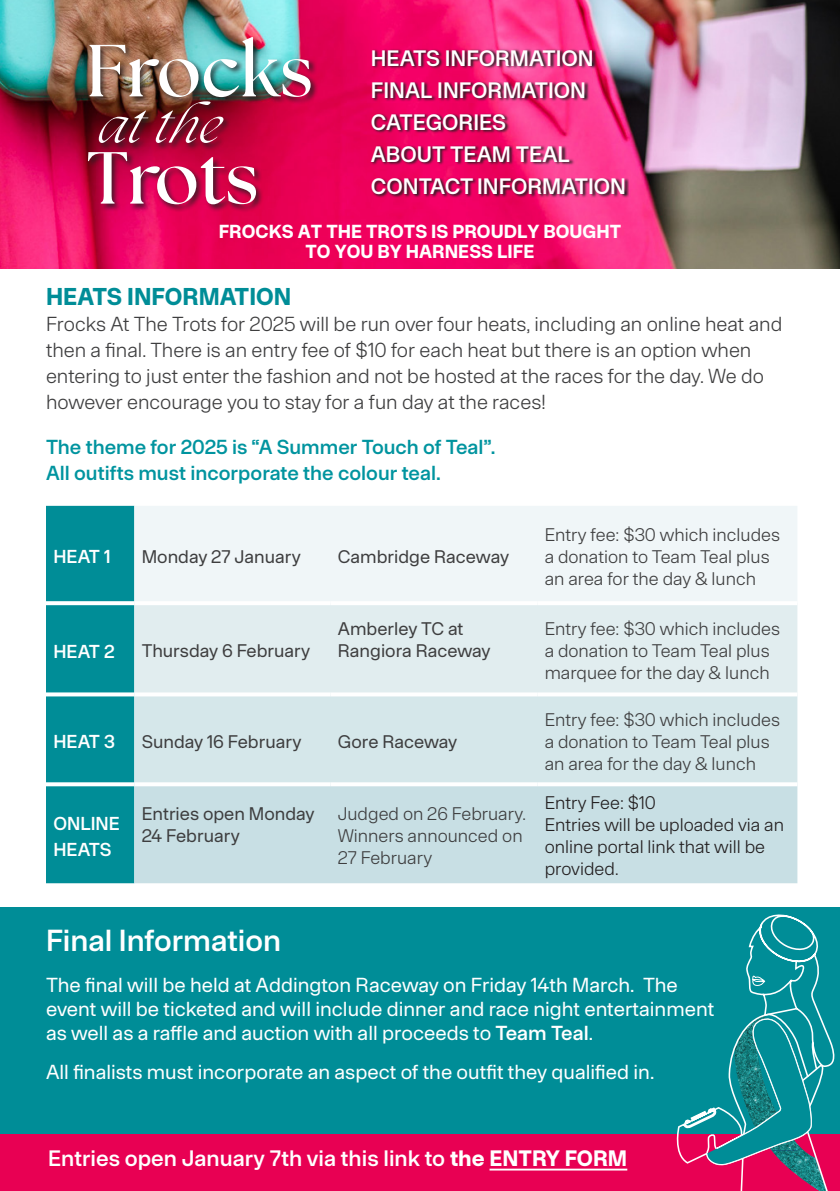
<style>
.page{position:relative;width:840px;height:1191px;background:#fff}
.page>*{position:absolute;margin:0;border:0;box-sizing:border-box;transform-origin:0 0}
.t1{font:700 73.6px "The Seasons";color:#fff}
.t2{font:italic 300 51.2px "The Seasons";color:#fff}
.t3{font:500 30px "Onsite Standard";color:#fff}
.t4{font:700 24px "Onsite Standard";color:#008d97}
.t5{font:500 22px/32px "Onsite Standard";color:#fff}
.t6{font:300 20px/26px "Onsite Standard";color:#3e3e3f}
.t7{font:20px/24px "Onsite Standard";color:#fff}
.t8{font:500 20px/26px "Onsite Standard";color:#00949f}
.t9{font:700 18.6px/20.2px "Onsite Standard";color:#fff;text-align:center}
.t10{font:500 18.4px/25.8px "Onsite Standard";color:#fff}
.t11{font:300 18px/22px "Onsite Standard";color:#3e3e3f}
.t12{font:18px/22px "Onsite Standard";color:#3e3e3f}
.t13{font:300 18px/22px "Onsite Standard";color:#231f20}
.s1{font-weight:500}
.s2{font-weight:700}
</style>
<div class="page">
<img style="left:0;top:0;width:839px;height:268px">
<div style="left:0;top:907px;width:839px;height:274px;background:#008d97"></div>
<svg style="left:370px;top:49px;width:259px;height:149px;background:#cc1f67"></svg>
<div style="left:87px;top:36px;width:231px;height:176px;background:#231f20;opacity:.75"></div>
<div style="left:0;top:1134px;width:839px;height:57px;background:#e80053"></div>
<div style="left:46px;top:506px;width:88px;height:377px;background:#008d97"></div>
<div style="left:134px;top:506px;width:663px;height:95px;background:#f0f6f8"></div>
<div style="left:134px;top:605px;width:663px;height:87px;background:#e1edef"></div>
<div style="left:134px;top:696px;width:663px;height:86px;background:#d5e7ea"></div>
<div style="left:134px;top:786px;width:663px;height:97px;background:#c8dfe4"></div>
<svg style="left:46px;top:601px;width:88px;height:4px"></svg>
<svg style="left:46px;top:692px;width:88px;height:4px"></svg>
<svg style="left:134px;top:692px;width:196px;height:4px"></svg>
<svg style="left:330px;top:692px;width:207px;height:4px"></svg>
<svg style="left:537px;top:692px;width:260px;height:1px"></svg>
<svg style="left:46px;top:782px;width:88px;height:4px"></svg>
<svg style="left:134px;top:782px;width:196px;height:4px"></svg>
<svg style="left:330px;top:782px;width:207px;height:4px"></svg>
<svg style="left:537px;top:782px;width:260px;height:4px"></svg>
<svg style="left:676px;top:914px;width:143px;height:245px"></svg>
<svg style="left:682px;top:1012px;width:153px;height:179px"></svg>
<hr style="left:489px;top:1168px;width:138px;height:2px;background:#fff">
<h1 class="t1" style="left:86px;top:21px;width:228px">Frocks</h1>
<h2 class="t2" style="left:99px;top:88px;width:124px">at the</h2>
<h1 class="t1" style="left:87px;top:128px;width:173px">Trots</h1>
<p class="t5" style="left:370px;top:42px;width:256px">HEATS INFORMATION<br>FINAL INFORMATION<br>CATEGORIES<br>ABOUT TEAM TEAL<br>CONTACT INFORMATION</p>
<p class="t9" style="left:219px;top:221px;width:404px">FROCKS AT THE TROTS IS PROUDLY BOUGHT<br>TO YOU BY HARNESS LIFE</p>
<p class="t4" style="left:46px;top:282px;width:247px">HEATS INFORMATION</p>
<p class="t6" style="left:46px;top:311px;width:737px">Frocks At The Trots for 2025 will be run over four heats, including an online heat and then a final. There is an entry fee of $10 for each heat but there is an option when entering to just enter the fashion and not be hosted at the races for the day. We do however encourage you to stay for a fun day at the races!</p>
<p class="t8" style="left:46px;top:434px;width:450px">The theme for 2025 is “A Summer Touch of Teal”.<br>All outifts must incorporate the colour teal.</p>
<p class="t10" style="left:53px;top:544px;width:59px">HEAT 1</p>
<p class="t12" style="left:142px;top:546px;width:160px">Monday 27 January</p>
<p class="t12" style="left:337px;top:546px;width:172px">Cambridge Raceway</p>
<p class="t11" style="left:544px;top:524px;width:237px">Entry fee: $30 which includes a donation to Team Teal plus an area for the day &amp; lunch</p>
<p class="t10" style="left:53px;top:638px;width:63px">HEAT 2</p>
<p class="t12" style="left:142px;top:640px;width:170px">Thursday 6 February</p>
<p class="t12" style="left:337px;top:618px;width:154px">Amberley TC at<br>Rangiora Raceway</p>
<p class="t11" style="left:544px;top:618px;width:237px">Entry fee: $30 which includes a donation to Team Teal plus marquee for the day &amp; lunch</p>
<p class="t10" style="left:53px;top:729px;width:63px">HEAT 3</p>
<p class="t12" style="left:142px;top:731px;width:161px">Sunday 16 February</p>
<p class="t12" style="left:337px;top:731px;width:121px">Gore Raceway</p>
<p class="t10" style="left:53px;top:810px;width:68px">ONLINE<br>HEATS</p>
<p class="t12" style="left:142px;top:803px;width:174px">Entries open Monday<br>24 February</p>
<p class="t11" style="left:337px;top:803px;width:189px">Judged on 26 February.<br>Winners announced on<br>27 February</p>
<p class="t11" style="left:544px;top:708px;width:237px">Entry fee: $30 which includes a donation to Team Teal plus an area for the day &amp; lunch</p>
<p class="t13" style="left:544px;top:792px;width:241px">Entry Fee: $10<br>Entries will be uploaded via an online portal link that will be provided.</p>
<p class="t3" style="left:46px;top:922px;width:236px">Final Information</p>
<p class="t7" style="left:46px;top:972px;width:669px">The final will be held at Addington Raceway on Friday 14th March. The event will be ticketed and will include dinner and race night entertainment as well as a raffle and auction with all proceeds to <span class="s1">Team Teal</span>.</p>
<p class="t7" style="left:46px;top:1060px;width:609px">All finalists must incorporate an aspect of the outfit they qualified in.</p>
<p class="t5" style="left:48px;top:1142px;width:580px">Entries open January 7th via this link to <span class="s2">the ENTRY FORM</span></p>
</div>
